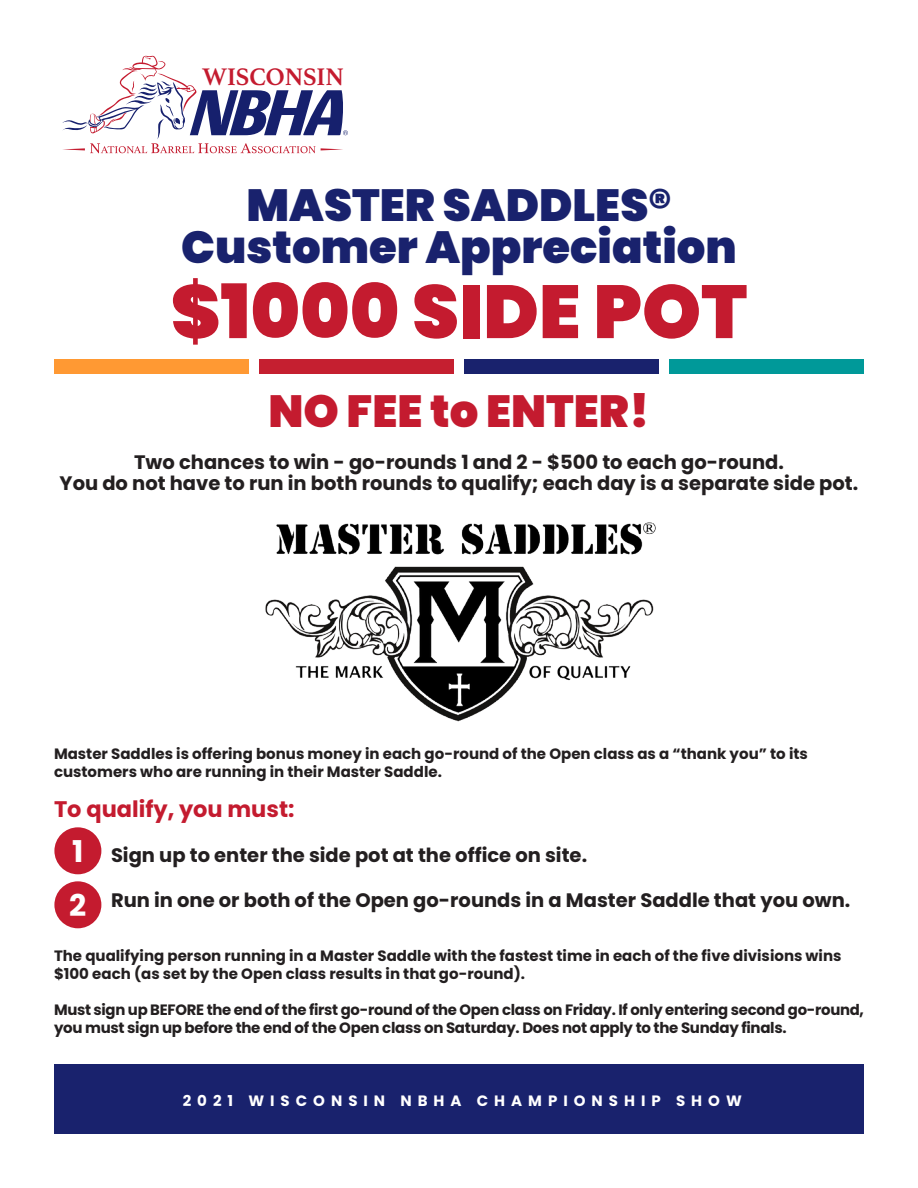
<style>
.page{position:relative;width:918px;height:1188px;background:#fff}
.page>*{position:absolute;margin:0;border:0;box-sizing:border-box;transform-origin:0 0}
.t1{font:900 75px "Poppins";color:#c41b2f}
.t2{font:900 45px/42px "Poppins";color:#19226d;text-align:center}
.t3{font:900 45px "Poppins";color:#c41b2f}
.t4{font:700 30px "Poppins";color:#fff}
.t5{font:700 25.35px "Athelas";letter-spacing:-.005em;color:#c41b2f}
.t6{font:700 22.5px "Poppins";color:#c41b2f}
.t7{font:700 19.5px/21px "Poppins";color:#231f20;text-align:center}
.t8{font:700 15px/18px "Poppins";color:#231f20}
.t9{font:700 15px/18px "Poppins";letter-spacing:-.02em;color:#231f20}
.t10{font:700 15px "Poppins";letter-spacing:.4em;color:#fff}
</style>
<div class="page">
<svg style="left:62px;top:55px;width:286px;height:98px"></svg>
<div style="left:54px;top:1065px;width:810px;height:69px;background:#19226d"></div>
<div style="left:54px;top:359px;width:195px;height:14px;background:#f93"></div>
<div style="left:259px;top:359px;width:195px;height:14px;background:#c51f30"></div>
<div style="left:464px;top:359px;width:195px;height:14px;background:#19226d"></div>
<div style="left:669px;top:359px;width:195px;height:14px;background:#099"></div>
<img style="left:265px;top:522px;width:391px;height:200px">
<div style="left:54px;top:827px;width:47px;height:47px;background:#c41b2f;border-radius:50%"></div>
<div style="left:54px;top:881px;width:47px;height:47px;background:#c41b2f;border-radius:50%"></div>
<p class="t5" style="left:202px;top:56px;width:143px">WISCONSIN</p>
<p class="t2" style="left:181px;top:185px;width:557px">MASTER SADDLES®<br>Customer Appreciation</p>
<p class="t1" style="left:171px;top:268px;width:578px">$1000 SIDE POT</p>
<p class="t3" style="left:268px;top:385px;width:383px">NO FEE to ENTER!</p>
<p class="t7" style="left:60px;top:452px;width:800px">Two chances to win - go-rounds 1 and 2 - $500 to each go-round.<br>You do not have to run in both rounds to qualify; each day is a separate side pot.</p>
<p class="t8" style="left:54px;top:745px;width:755px">Master Saddles is offering bonus money in each go-round of the Open class as a “thank you” to its customers who are running in their Master Saddle.</p>
<p class="t6" style="left:54px;top:796px;width:242px">To qualify, you must:</p>
<p class="t7" style="left:111px;top:845px;width:478px">Sign up to enter the side pot at the office on site.</p>
<p class="t7" style="left:111px;top:890px;width:741px">Run in one or both of the Open go-rounds in a Master Saddle that you own.</p>
<p class="t8" style="left:54px;top:947px;width:789px">The qualifying person running in a Master Saddle with the fastest time in each of the five divisions wins $100 each (as set by the Open class results in that go-round).</p>
<p class="t9" style="left:54px;top:1001px;width:811px">Must sign up BEFORE the end of the first go-round of the Open class on Friday. If only entering second go-round, you must sign up before the end of the Open class on Saturday. Does not apply to the Sunday finals.</p>
<p class="t4" style="left:72px;top:834px;width:13px">1</p>
<p class="t4" style="left:69px;top:888px;width:19px">2</p>
<p class="t10" style="left:183px;top:1092px;width:561px">2021 WISCONSIN NBHA CHAMPIONSHIP SHOW</p>
</div>
